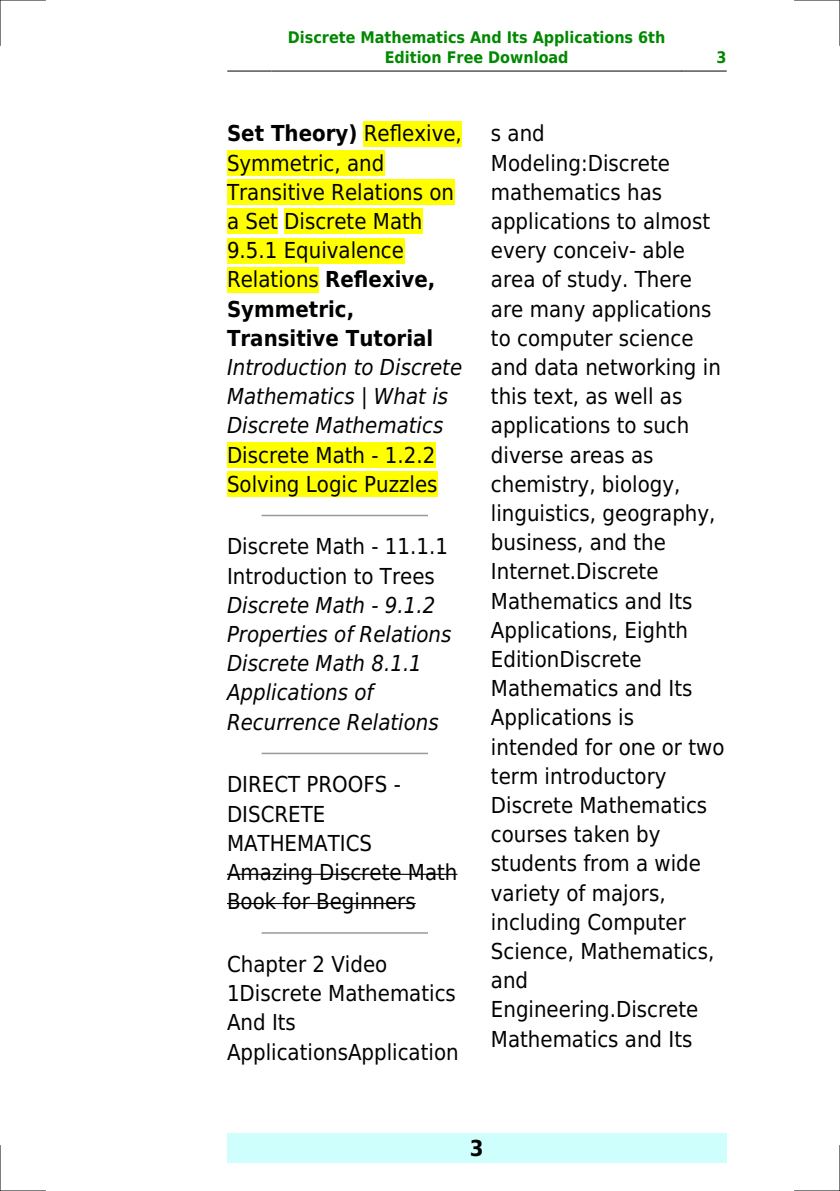
<style>
.page{position:relative;width:840px;height:1191px;background:#fff}
.page>*{position:absolute;margin:0;border:0;box-sizing:border-box;transform-origin:0 0}
.t1{font:22px/29.2px "DejaVu Sans Condensed";color:#000}
.t2{font:italic 22px/29.2px "DejaVu Sans Condensed";color:#000}
.t3{font:700 22px "DejaVu Sans Condensed";color:#000}
.t4{font:700 16px/19.2px "DejaVu Sans Condensed";color:#080;text-align:center}
.s1{font-weight:700}
</style>
<div class="page">
<hr style="left:227px;top:71px;width:44px;height:1px;background:#000">
<hr style="left:272px;top:71px;width:408px;height:1px;background:#000">
<hr style="left:681px;top:71px;width:44px;height:1px;background:#000">
<div style="left:227px;top:1133px;width:499px;height:29px;background:#cffffc"></div>
<div style="left:363px;top:121px;width:98px;height:25px;background:#ff0"></div>
<div style="left:227px;top:150px;width:157px;height:26px;background:#ff0"></div>
<div style="left:227px;top:179px;width:227px;height:26px;background:#ff0"></div>
<div style="left:227px;top:208px;width:51px;height:26px;background:#ff0"></div>
<div style="left:284px;top:208px;width:138px;height:26px;background:#ff0"></div>
<div style="left:227px;top:238px;width:177px;height:25px;background:#ff0"></div>
<div style="left:227px;top:267px;width:92px;height:25px;background:#ff0"></div>
<div style="left:227px;top:442px;width:208px;height:26px;background:#ff0"></div>
<div style="left:227px;top:471px;width:210px;height:26px;background:#ff0"></div>
<hr style="left:262px;top:515px;width:165px;height:1px;background:#999">
<hr style="left:262px;top:752px;width:165px;height:2px;background:#999">
<hr style="left:227px;top:873px;width:230px;height:2px;background:#000">
<hr style="left:227px;top:903px;width:188px;height:1px;background:#000">
<hr style="left:262px;top:932px;width:165px;height:1px;background:#999">
<hr style="left:0;top:0;width:45px;height:1px;background:#000">
<hr style="left:794px;top:0;width:45px;height:1px;background:#000">
<hr style="left:0;top:1190px;width:45px;height:1px;background:#000">
<hr style="left:794px;top:1190px;width:45px;height:1px;background:#000">
<hr style="left:0;top:0;width:1px;height:45px;background:#000">
<hr style="left:0;top:1145px;width:1px;height:46px;background:#000">
<hr style="left:839px;top:0;width:1px;height:45px;background:#000">
<hr style="left:839px;top:1145px;width:1px;height:46px;background:#000">
<p class="t4" style="left:288px;top:28px;width:379px">Discrete Mathematics And Its Applications 6th<br>Edition Free Download</p>
<p class="t4" style="left:716px;top:48px;width:12px">3</p>
<p class="t1" style="left:227px;top:119px;width:236px"><span class="s1">Set Theory)</span> Reflexive,<br>Symmetric, and<br>Transitive Relations on a Set Discrete Math<br>9.5.1 Equivalence<br>Relations <span class="s1">Reflexive,<br>Symmetric,<br>Transitive Tutorial</span></p>
<p class="t2" style="left:227px;top:353px;width:236px">Introduction to Discrete<br>Mathematics | What is<br>Discrete Mathematics</p>
<p class="t1" style="left:227px;top:440px;width:212px">Discrete Math - 1.2.2<br>Solving Logic Puzzles</p>
<p class="t1" style="left:227px;top:532px;width:222px">Discrete Math - 11.1.1<br>Introduction to Trees</p>
<p class="t2" style="left:227px;top:590px;width:226px">Discrete Math - 9.1.2<br>Properties of Relations<br>Discrete Math 8.1.1<br>Applications of<br>Recurrence Relations</p>
<p class="t1" style="left:227px;top:770px;width:232px">DIRECT PROOFS -<br>DISCRETE<br>MATHEMATICS<br>Amazing Discrete Math<br>Book for Beginners</p>
<p class="t1" style="left:227px;top:949px;width:233px">Chapter 2 Video<br>1Discrete Mathematics<br>And Its<br>ApplicationsApplication</p>
<p class="t1" style="left:490px;top:119px;width:235px">s and<br>Modeling:Discrete mathematics has applications to almost every conceiv- able area of study. There are many applications to computer science and data networking in this text, as well as applications to such diverse areas as chemistry, biology, linguistics, geography, business, and the<br>Internet.Discrete<br>Mathematics and Its<br>Applications, Eighth<br>EditionDiscrete<br>Mathematics and Its<br>Applications is intended for one or two term introductory<br>Discrete Mathematics courses taken by students from a wide variety of majors, including Computer<br>Science, Mathematics, and<br>Engineering.Discrete<br>Mathematics and Its</p>
<p class="t3" style="left:469px;top:1135px;width:15px">3</p>
</div>
